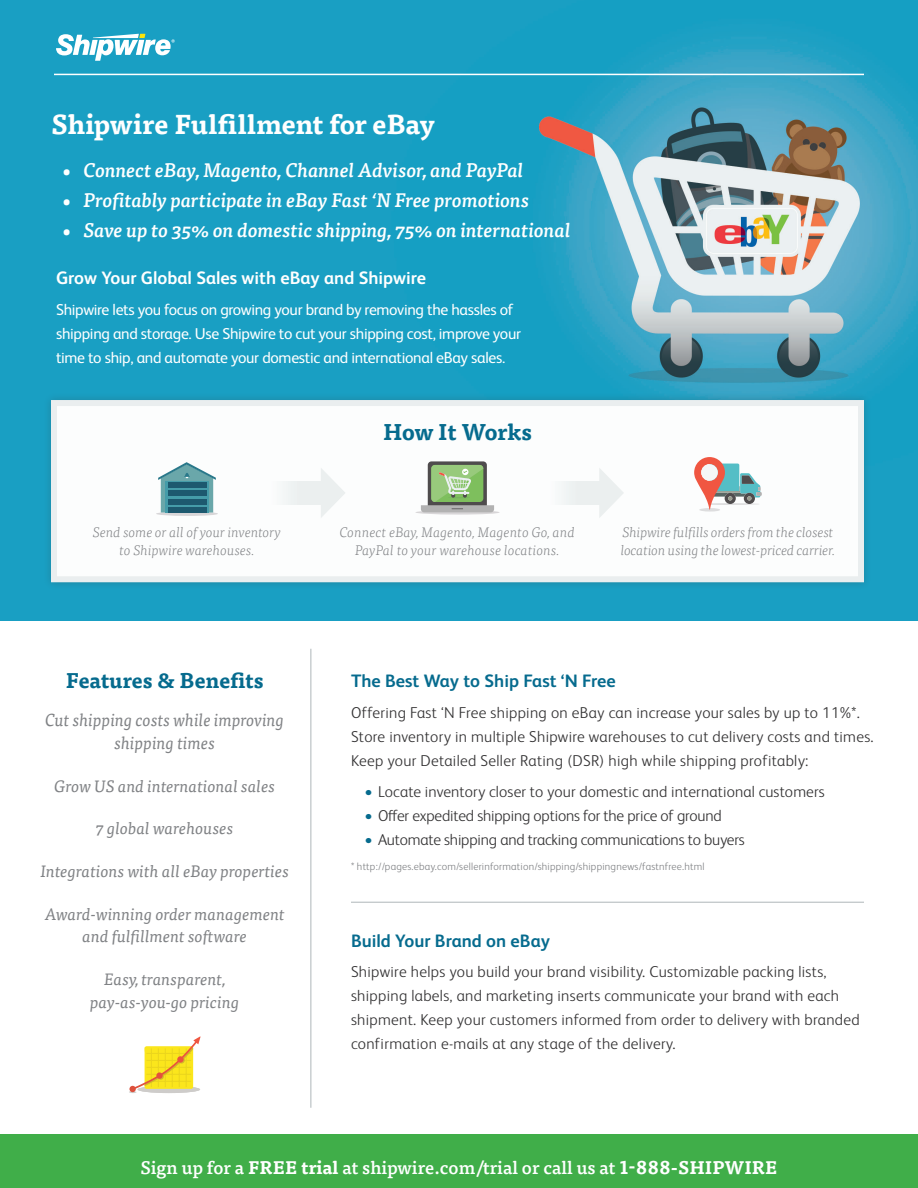
<style>
.page{position:relative;width:918px;height:1188px;background:#fff}
.page>*{position:absolute;margin:0;border:0;box-sizing:border-box;transform-origin:0 0}
.Headers{font:700 27px "Tisa Pro";letter-spacing:-.005em;color:#fff}
.Secondary_Headers{font:700 22.5px "Tisa Pro";color:#066b8e}
.Secondary_Headers-2{font:700 21px "Tisa Pro";color:#066b8e}
.t1{font:italic 500 19.5px "Tisa Pro";letter-spacing:-.005em;color:#fff}
.Headers-2{font:500 18px "Tisa Pro";color:#fff}
.Secondary_Headers-3{font:700 18px "FS Albert Pro";color:#066b8e}
.Secondary_Headers-4{font:700 18px "FS Albert Pro";color:#fff}
.indent{font:italic 17.4px/22.5px "Tisa Pro";color:#808285;text-align:center;scale:.95 1}
.indent-2{font:italic 16.5px/22.5px "Tisa Pro";color:#808285;text-align:center}
.Secondary_Headers-5{font:300 15.75px/24px "FS Albert Pro";letter-spacing:.02em;color:#333233}
.Secondary_Headers-6{font:15.75px/24px "FS Albert Pro";letter-spacing:-.02em;color:#fff}
.Secondary_Headers-7{font:300 15.75px "FS Albert Pro";letter-spacing:-.01em;color:#333233}
.indent-3{font:italic 300 13.8px/18px "Tisa Pro";color:#808285;text-align:center}
.Secondary_Headers-8{font:300 10.5px "FS Albert Pro";letter-spacing:.02em;color:#808285}
.s1{font-weight:700;font-size:16.5px;color:#066b8e}
.s2{font-weight:700}
.s3{font-weight:700;font-size:18.9px}
</style>
<div class="page">
<img style="left:0;top:0;width:918px;height:621px">
<div style="left:0;top:1134px;width:918px;height:54px;background:#40ae49"></div>
<svg style="left:56px;top:34px;width:119px;height:27px"></svg>
<hr style="left:310px;top:649px;width:1px;height:459px;background:#8b969a">
<hr style="left:54px;top:74px;width:810px;height:1px;background:#fff">
<svg style="left:129px;top:1036px;width:71px;height:57px"></svg>
<hr style="left:351px;top:902px;width:513px;height:1px;background:#8b969a">
<div style="left:43px;top:392px;width:829px;height:199px;background:#199cbf"></div>
<svg style="left:50px;top:397px;width:815px;height:187px;background:#f3f8f9"></svg>
<svg style="left:699px;top:508px;width:21px;height:4px"></svg>
<svg style="left:694px;top:457px;width:68px;height:53px;background:#c2b8b5"></svg>
<div style="left:701px;top:464px;width:17px;height:17px;background:#f5f7f7;border-radius:50%"></div>
<hr style="left:156px;top:512px;width:62px;height:4px;background:#d8d6d8;border-radius:50%">
<svg style="left:158px;top:462px;width:58px;height:51px;background:#699da8"></svg>
<svg style="left:415px;top:510px;width:85px;height:5px"></svg>
<svg style="left:421px;top:461px;width:73px;height:51px;background:#a0b893"></svg>
<svg style="left:321px;top:468px;width:25px;height:50px"></svg>
<div style="left:241px;top:482px;width:86px;height:22px;background:#f3f6f6"></div>
<svg style="left:599px;top:468px;width:25px;height:50px"></svg>
<div style="left:520px;top:482px;width:86px;height:22px;background:#f3f6f6"></div>
<p class="Headers" style="left:51px;top:102px;width:386px">Shipwire Fulfillment for eBay</p>
<p class="t1" style="left:62px;top:155px;width:463px">• Connect eBay, Magento, Channel Advisor, and PayPal</p>
<p class="t1" style="left:62px;top:185px;width:469px">• Profitably participate in eBay Fast ‘N Free promotions</p>
<p class="t1" style="left:62px;top:215px;width:510px">• Save up to 35% on domestic shipping, 75% on international</p>
<p class="Secondary_Headers-4" style="left:56px;top:265px;width:372px">Grow Your Global Sales with eBay and Shipwire</p>
<p class="Secondary_Headers-6" style="left:56px;top:296px;width:467px">Shipwire lets you focus on growing your brand by removing the hassles of shipping and storage. Use Shipwire to cut your shipping cost, improve your time to ship, and automate your domestic and international eBay sales.</p>
<p class="indent-3" style="left:93px;top:523px;width:190px">Send some or all of your inventory to Shipwire warehouses.</p>
<p class="Secondary_Headers-2" style="left:66px;top:663px;width:199px">Features &amp; Benefits</p>
<p class="indent" style="left:45px;top:708px;width:253px">Cut shipping costs while improving shipping times</p>
<p class="indent-2" style="left:54px;top:774px;width:223px">Grow US and international sales</p>
<p class="indent-2" style="left:96px;top:816px;width:139px">7 global warehouses</p>
<p class="indent-2" style="left:40px;top:859px;width:250px">Integrations with all eBay properties</p>
<p class="indent-2" style="left:45px;top:902px;width:242px">Award-winning order management and fulfillment software</p>
<p class="indent-2" style="left:90px;top:967px;width:151px">Easy, transparent, pay-as-you-go pricing</p>
<p class="Secondary_Headers" style="left:383px;top:414px;width:150px">How It Works</p>
<p class="indent-3" style="left:340px;top:523px;width:237px">Connect eBay, Magento, Magento Go, and<br>PayPal to your warehouse locations.</p>
<p class="indent-3" style="left:621px;top:523px;width:216px;text-align:left">Shipwire fulfills orders from the closest location using the lowest-priced carrier.</p>
<p class="Secondary_Headers-3" style="left:351px;top:669px;width:266px">The Best Way to Ship Fast ‘N Free</p>
<p class="Secondary_Headers-5" style="left:351px;top:700px;width:524px">Offering Fast ‘N Free shipping on eBay can increase your sales by up to 11%*.<br>Store inventory in multiple Shipwire warehouses to cut delivery costs and times.<br>Keep your Detailed Seller Rating (DSR) high while shipping profitably:</p>
<p class="Secondary_Headers-5" style="left:364px;top:779px;width:462px"><span class="s1">•</span> Locate inventory closer to your domestic and international customers</p>
<p class="Secondary_Headers-7" style="left:364px;top:805px;width:359px"><span class="s1">•</span> Offer expedited shipping options for the price of ground</p>
<p class="Secondary_Headers-7" style="left:364px;top:829px;width:382px"><span class="s1">•</span> Automate shipping and tracking communications to buyers</p>
<p class="Secondary_Headers-8" style="left:351px;top:860px;width:355px">* http://pages.ebay.com/sellerinformation/shipping/shippingnews/fastnfree.html</p>
<p class="Secondary_Headers-3" style="left:351px;top:928px;width:200px">Build Your Brand on eBay</p>
<p class="Secondary_Headers-5" style="left:351px;top:959px;width:510px">Shipwire helps you build your brand visibility. Customizable packing lists, shipping labels, and marketing inserts communicate your brand with each shipment. Keep your customers informed from order to delivery with branded confirmation e-mails at any stage of the delivery.</p>
<p class="Headers-2" style="left:140px;top:1154px;width:639px">Sign up for a <span class="s2">FREE trial</span> at shipwire.com/trial or call us at <span class="s3">1</span><span class="s2">-</span><span class="s3">888</span><span class="s2">-SHIPWIRE</span></p>
</div>
